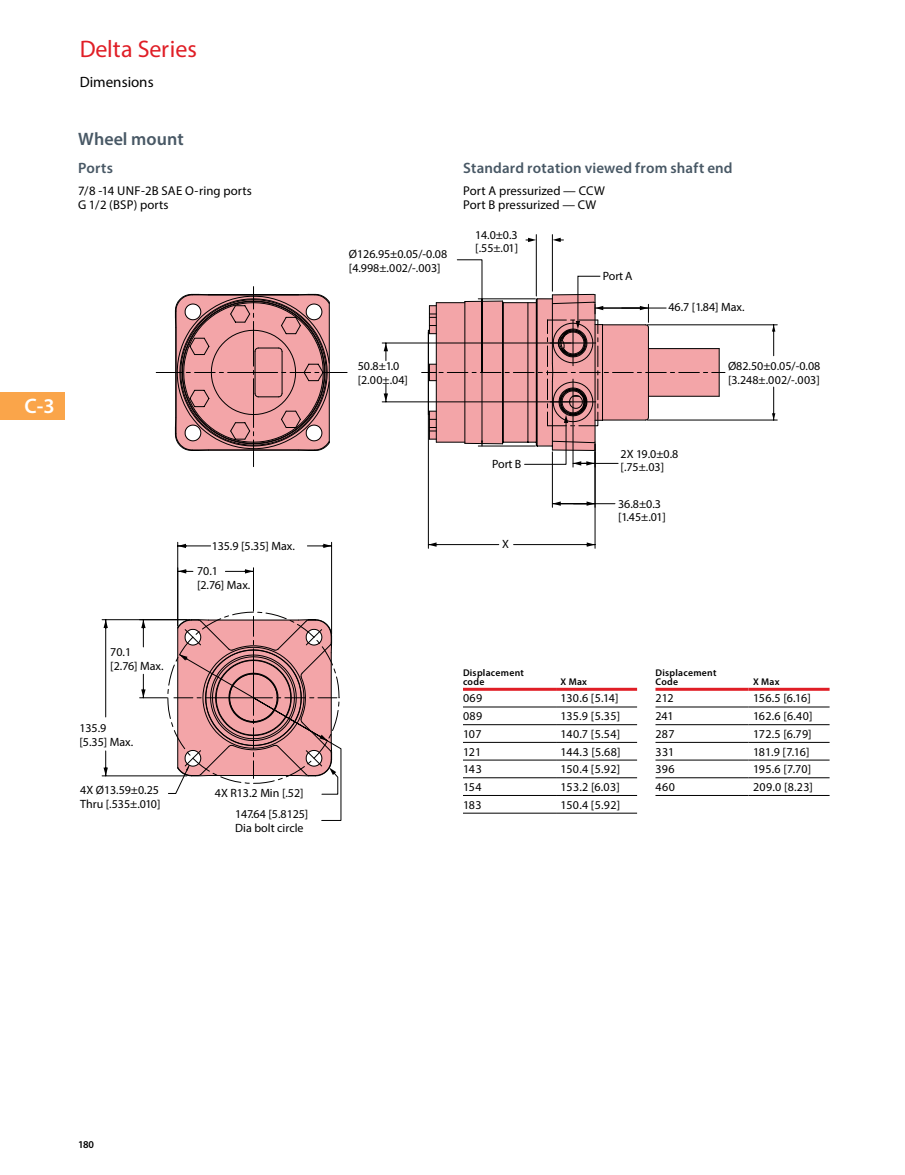
<style>
.page{position:relative;width:905px;height:1175px;background:#fff}
.page>*{position:absolute;margin:0;border:0;box-sizing:border-box;transform-origin:0 0}
.t1{font:24px "Myriad Pro";color:#e01e26}
.t2{font:600 21px "Myriad Pro";color:#fff}
.t3{font:600 18px "Myriad Pro";color:#485865}
.t4{font:600 15px "Myriad Pro";letter-spacing:.01em;color:#485865}
.t5{font:15px "Myriad Pro";letter-spacing:.01em;color:#000}
.t6{font:12.75px/14.2px "Myriad Pro";letter-spacing:.01em;color:#000}
.t7{font:12px/13.5px "Myriad Pro";color:#000}
.t8{font:600 10.5px "Myriad Pro";color:#000}
.t9{font:600 9.75px/9px "Myriad Pro";letter-spacing:.03em;color:#000}
</style>
<div class="page">
<div style="left:0;top:392px;width:64px;height:27px;background:#faa54a"></div>
<hr style="left:331px;top:542px;width:1px;height:92px;background:#000">
<hr style="left:177px;top:542px;width:1px;height:83px;background:#000">
<hr style="left:178px;top:545px;width:32px;height:1px;background:#000">
<hr style="left:253px;top:568px;width:1px;height:43px;background:#000">
<hr style="left:102px;top:619px;width:85px;height:1px;background:#000">
<hr style="left:102px;top:775px;width:85px;height:1px;background:#000">
<hr style="left:105px;top:619px;width:1px;height:98px;background:#000">
<hr style="left:552px;top:235px;width:1px;height:56px;background:#000">
<hr style="left:536px;top:235px;width:1px;height:61px;background:#000">
<hr style="left:647px;top:324px;width:130px;height:1px;background:#000">
<hr style="left:647px;top:419px;width:130px;height:1px;background:#000">
<hr style="left:773px;top:325px;width:1px;height:31px;background:#000">
<hr style="left:773px;top:387px;width:1px;height:33px;background:#000">
<hr style="left:552px;top:452px;width:1px;height:55px;background:#000">
<hr style="left:573px;top:503px;width:42px;height:1px;background:#000">
<hr style="left:428px;top:332px;width:1px;height:216px;background:#000">
<hr style="left:594px;top:444px;width:1px;height:104px;background:#000">
<hr style="left:428px;top:544px;width:71px;height:1px;background:#000">
<hr style="left:513px;top:544px;width:82px;height:1px;background:#000">
<hr style="left:382px;top:342px;width:189px;height:1px;background:#000">
<hr style="left:382px;top:401px;width:189px;height:1px;background:#000">
<svg style="left:156px;top:286px;width:191px;height:180px"></svg>
<svg style="left:771px;top:413px;width:4px;height:7px"></svg>
<svg style="left:771px;top:325px;width:4px;height:7px"></svg>
<svg style="left:428px;top:542px;width:9px;height:5px"></svg>
<svg style="left:586px;top:542px;width:9px;height:5px"></svg>
<svg style="left:552px;top:501px;width:42px;height:5px"></svg>
<svg style="left:552px;top:238px;width:11px;height:4px"></svg>
<svg style="left:526px;top:238px;width:10px;height:4px"></svg>
<svg style="left:383px;top:343px;width:5px;height:17px"></svg>
<svg style="left:383px;top:384px;width:5px;height:18px"></svg>
<svg style="left:421px;top:259px;width:304px;height:208px"></svg>
<svg style="left:178px;top:544px;width:9px;height:4px"></svg>
<svg style="left:307px;top:543px;width:24px;height:5px"></svg>
<svg style="left:178px;top:569px;width:15px;height:4px"></svg>
<svg style="left:225px;top:569px;width:28px;height:4px"></svg>
<svg style="left:103px;top:620px;width:5px;height:8px"></svg>
<svg style="left:103px;top:751px;width:5px;height:25px"></svg>
<svg style="left:140px;top:611px;width:202px;height:210px"></svg>
<hr style="left:463px;top:706px;width:93px;height:1px;background:#000">
<hr style="left:556px;top:706px;width:81px;height:1px;background:#000">
<hr style="left:463px;top:724px;width:93px;height:1px;background:#000">
<hr style="left:556px;top:724px;width:81px;height:1px;background:#000">
<hr style="left:463px;top:742px;width:93px;height:1px;background:#000">
<hr style="left:556px;top:742px;width:81px;height:1px;background:#000">
<hr style="left:463px;top:760px;width:93px;height:1px;background:#000">
<hr style="left:556px;top:760px;width:81px;height:1px;background:#000">
<hr style="left:463px;top:777px;width:93px;height:1px;background:#000">
<hr style="left:556px;top:777px;width:81px;height:1px;background:#000">
<hr style="left:463px;top:795px;width:93px;height:1px;background:#000">
<hr style="left:556px;top:795px;width:81px;height:1px;background:#000">
<hr style="left:463px;top:813px;width:93px;height:1px;background:#000">
<hr style="left:556px;top:813px;width:81px;height:1px;background:#000">
<hr style="left:463px;top:688px;width:93px;height:3px;background:#e01e26">
<hr style="left:556px;top:688px;width:81px;height:3px;background:#e01e26">
<hr style="left:655px;top:706px;width:93px;height:1px;background:#000">
<hr style="left:748px;top:706px;width:81px;height:1px;background:#000">
<hr style="left:655px;top:724px;width:93px;height:1px;background:#000">
<hr style="left:748px;top:724px;width:81px;height:1px;background:#000">
<hr style="left:655px;top:742px;width:93px;height:1px;background:#000">
<hr style="left:748px;top:742px;width:81px;height:1px;background:#000">
<hr style="left:655px;top:760px;width:93px;height:1px;background:#000">
<hr style="left:748px;top:760px;width:81px;height:1px;background:#000">
<hr style="left:655px;top:777px;width:93px;height:1px;background:#000">
<hr style="left:748px;top:777px;width:81px;height:1px;background:#000">
<hr style="left:655px;top:795px;width:93px;height:1px;background:#000">
<hr style="left:748px;top:795px;width:81px;height:1px;background:#000">
<hr style="left:655px;top:688px;width:93px;height:3px;background:#e01e26">
<hr style="left:748px;top:688px;width:81px;height:3px;background:#e01e26">
<h1 class="t1" style="left:80px;top:39px;width:119px">Delta Series</h1>
<p class="t5" style="left:80px;top:75px;width:75px">Dimensions</p>
<h3 class="t3" style="left:78px;top:132px;width:107px">Wheel mount</h3>
<p class="t4" style="left:78px;top:162px;width:37px">Ports</p>
<p class="t6" style="left:78px;top:184px;width:175px">7/8 -14 UNF-2B SAE O-ring ports<br>G 1/2 (BSP) ports</p>
<h2 class="t2" style="left:25px;top:398px;width:32px">C-3</h2>
<p class="t7" style="left:110px;top:646px;width:55px">70.1<br>[2.76] Max.</p>
<p class="t7" style="left:197px;top:534px;width:99px;line-height:25.2px;text-indent:15px">135.9 [5.35] Max.<br>70.1</p>
<p class="t7" style="left:197px;top:579px;width:55px">[2.76] Max.</p>
<p class="t7" style="left:79px;top:722px;width:55px">135.9 [5.35] Max.</p>
<p class="t7" style="left:80px;top:784px;width:82px">4X Ø13.59±0.25<br>Thru [.535±.010]</p>
<p class="t7" style="left:235px;top:784px;width:75px;line-height:20.7px;text-indent:-20px">4X R13.2 Min [.52]<br>147.64 [5.8125]</p>
<p class="t7" style="left:235px;top:822px;width:70px">Dia bolt circle</p>
<p class="t7" style="left:349px;top:248px;width:100px">Ø126.95±0.05/-0.08 [4.998±.002/-.003]</p>
<p class="t4" style="left:463px;top:162px;width:271px">Standard rotation viewed from shaft end</p>
<p class="t6" style="left:463px;top:184px;width:143px">Port A pressurized — CCW<br>Port B pressurized — CW</p>
<p class="t7" style="left:475px;top:229px;width:44px">14.0±0.3 [.55±.01]</p>
<p class="t7" style="left:602px;top:270px;width:31px">Port A</p>
<p class="t7" style="left:668px;top:301px;width:78px">46.7 [1.84] Max.</p>
<p class="t7" style="left:358px;top:360px;width:52px">50.8±1.0 [2.00±.04]</p>
<p class="t7" style="left:728px;top:360px;width:94px">Ø82.50±0.05/-0.08 [3.248±.002/-.003]</p>
<p class="t7" style="left:492px;top:458px;width:31px">Port B</p>
<p class="t7" style="left:502px;top:538px;width:8px">X</p>
<p class="t7" style="left:620px;top:448px;width:59px">2X 19.0±0.8 [.75±.03]</p>
<p class="t7" style="left:618px;top:498px;width:49px">36.8±0.3 [1.45±.01]</p>
<p class="t9" style="left:463px;top:669px;width:62px">Displacement code</p>
<p class="t9" style="left:560px;top:678px;width:28px">X Max</p>
<p class="t7" style="left:463px;top:692px;width:21px">069</p>
<p class="t7" style="left:560px;top:692px;width:60px">130.6 [5.14]</p>
<p class="t7" style="left:463px;top:710px;width:21px">089</p>
<p class="t7" style="left:560px;top:710px;width:61px">135.9 [5.35]</p>
<p class="t7" style="left:463px;top:728px;width:20px">107</p>
<p class="t7" style="left:560px;top:728px;width:61px">140.7 [5.54]</p>
<p class="t7" style="left:463px;top:746px;width:20px">121</p>
<p class="t7" style="left:560px;top:746px;width:61px">144.3 [5.68]</p>
<p class="t7" style="left:463px;top:763px;width:20px">143</p>
<p class="t7" style="left:560px;top:763px;width:61px">150.4 [5.92]</p>
<p class="t7" style="left:463px;top:781px;width:20px">154</p>
<p class="t7" style="left:560px;top:781px;width:61px">153.2 [6.03]</p>
<p class="t7" style="left:463px;top:799px;width:20px">183</p>
<p class="t7" style="left:560px;top:799px;width:61px">150.4 [5.92]</p>
<p class="t9" style="left:655px;top:669px;width:62px">Displacement<br>Code</p>
<p class="t9" style="left:753px;top:678px;width:28px">X Max</p>
<p class="t7" style="left:655px;top:692px;width:20px">212</p>
<p class="t7" style="left:753px;top:692px;width:59px">156.5 [6.16]</p>
<p class="t7" style="left:655px;top:710px;width:20px">241</p>
<p class="t7" style="left:753px;top:710px;width:61px">162.6 [6.40]</p>
<p class="t7" style="left:655px;top:728px;width:21px">287</p>
<p class="t7" style="left:753px;top:728px;width:60px">172.5 [6.79]</p>
<p class="t7" style="left:655px;top:746px;width:20px">331</p>
<p class="t7" style="left:753px;top:746px;width:58px">181.9 [7.16]</p>
<p class="t7" style="left:655px;top:763px;width:21px">396</p>
<p class="t7" style="left:753px;top:763px;width:60px">195.6 [7.70]</p>
<p class="t7" style="left:655px;top:781px;width:21px">460</p>
<p class="t7" style="left:753px;top:781px;width:61px">209.0 [8.23]</p>
<p class="t8" style="left:78px;top:1140px;width:18px">180</p>
</div>
